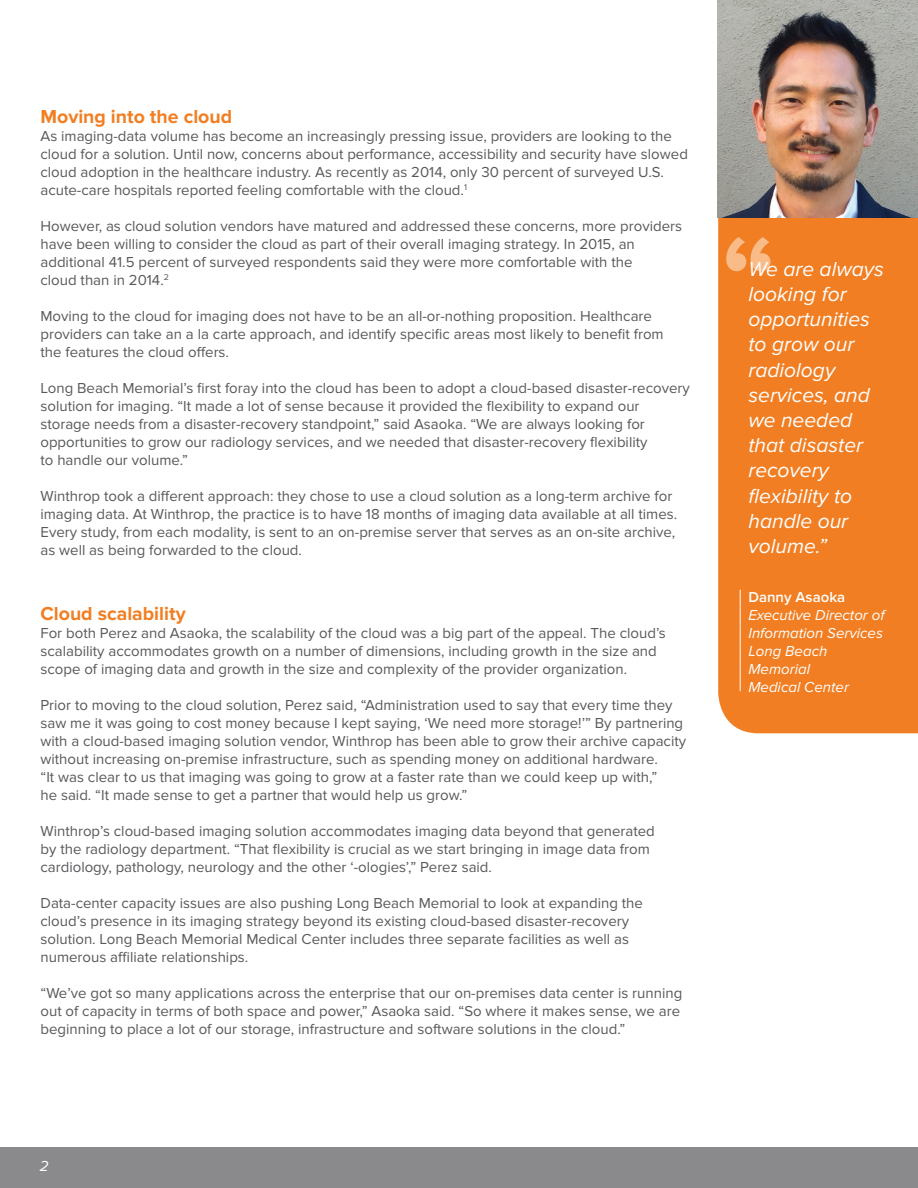
<style>
.page{position:relative;width:918px;height:1188px;background:#fff}
.page>*{position:absolute;margin:0;border:0;box-sizing:border-box;transform-origin:0 0}
.t1{font:700 119.4px "Proxima Nova";color:#f9bb88}
.t2{font:italic 21px/25.2px "Proxima Nova";color:#fff}
.t3{font:700 19.5px "Proxima Nova";color:#f17e22}
.t4{font:15px/18px "Proxima Nova";color:#58595b}
.t5{font:italic 15px/18px "Proxima Nova";color:#fff}
.t6{font:600 15px "Proxima Nova";color:#fff}
</style>
<div class="page">
<svg style="left:718px;top:217px;width:200px;height:516px;fill:#f17e22"></svg>
<hr style="left:740px;top:590px;width:1px;height:101px;background:#fff">
<div style="left:0;top:1148px;width:918px;height:40px;background:#8a8a8d"></div>
<img style="left:717px;top:0;width:201px;height:217px">
<h3 class="t3" style="left:40px;top:106px;width:193px">Moving into the cloud</h3>
<p class="t4" style="left:40px;top:128px;width:649px">As imaging-data volume has become an increasingly pressing issue, providers are looking to the cloud for a solution. Until now, concerns about performance, accessibility and security have slowed cloud adoption in the healthcare industry. As recently as 2014, only 30 percent of surveyed U.S. acute-care hospitals reported feeling comfortable with the cloud.<sup>1</sup></p>
<p class="t4" style="left:41px;top:218px;width:643px">However, as cloud solution vendors have matured and addressed these concerns, more providers have been willing to consider the cloud as part of their overall imaging strategy. In 2015, an additional 41.5 percent of surveyed respondents said they were more comfortable with the<br>cloud than in 2014.<sup>2</sup></p>
<p class="t4" style="left:40px;top:308px;width:625px">Moving to the cloud for imaging does not have to be an all-or-nothing proposition. Healthcare providers can take an a la carte approach, and identify specific areas most likely to benefit from the features the cloud offers.</p>
<p class="t4" style="left:40px;top:380px;width:651px">Long Beach Memorial’s first foray into the cloud has been to adopt a cloud-based disaster-recovery solution for imaging. “It made a lot of sense because it provided the flexibility to expand our storage needs from a disaster-recovery standpoint,” said Asaoka. “We are always looking for opportunities to grow our radiology services, and we needed that disaster-recovery flexibility<br>to handle our volume.”</p>
<p class="t4" style="left:40px;top:488px;width:638px">Winthrop took a different approach: they chose to use a cloud solution as a long-term archive for imaging data. At Winthrop, the practice is to have 18 months of imaging data available at all times.<br>Every study, from each modality, is sent to an on-premise server that serves as an on-site archive, as well as being forwarded to the cloud.</p>
<h3 class="t3" style="left:40px;top:602px;width:147px">Cloud scalability</h3>
<p class="t4" style="left:40px;top:624px;width:627px">For both Perez and Asaoka, the scalability of the cloud was a big part of the appeal. The cloud’s scalability accommodates growth on a number of dimensions, including growth in the size and scope of imaging data and growth in the size and complexity of the provider organization.</p>
<p class="t4" style="left:40px;top:696px;width:647px">Prior to moving to the cloud solution, Perez said, “Administration used to say that every time they saw me it was going to cost money because I kept saying, ‘We need more storage!’” By partnering with a cloud-based imaging solution vendor, Winthrop has been able to grow their archive capacity without increasing on-premise infrastructure, such as spending money on additional hardware.<br>“It was clear to us that imaging was going to grow at a faster rate than we could keep up with,”<br>he said. “It made sense to get a partner that would help us grow.”</p>
<p class="t4" style="left:40px;top:822px;width:616px">Winthrop’s cloud-based imaging solution accommodates imaging data beyond that generated by the radiology department. “That flexibility is crucial as we start bringing in image data from cardiology, pathology, neurology and the other ‘-ologies’,” Perez said.</p>
<p class="t4" style="left:40px;top:894px;width:604px">Data-center capacity issues are also pushing Long Beach Memorial to look at expanding the cloud’s presence in its imaging strategy beyond its existing cloud-based disaster-recovery solution. Long Beach Memorial Medical Center includes three separate facilities as well as numerous affiliate relationships.</p>
<p class="t4" style="left:40px;top:984px;width:643px">“We’ve got so many applications across the enterprise that our on-premises data center is running out of capacity in terms of both space and power,” Asaoka said. “So where it makes sense, we are beginning to place a lot of our storage, infrastructure and software solutions in the cloud.”</p>
<h1 class="t1" style="left:721px;top:209px;width:56px">“</h1>
<h2 class="t2" style="left:748px;top:257px;width:137px">We are always looking for opportunities to grow our radiology services, and we needed that disaster recovery flexibility to handle our volume.”</h2>
<p class="t6" style="left:748px;top:588px;width:98px">Danny Asaoka</p>
<p class="t5" style="left:748px;top:606px;width:138px">Executive Director of<br>Information Services<br>Long Beach<br>Memorial<br>Medical Center</p>
<p class="t5" style="left:40px;top:1158px;width:10px">2</p>
</div>
